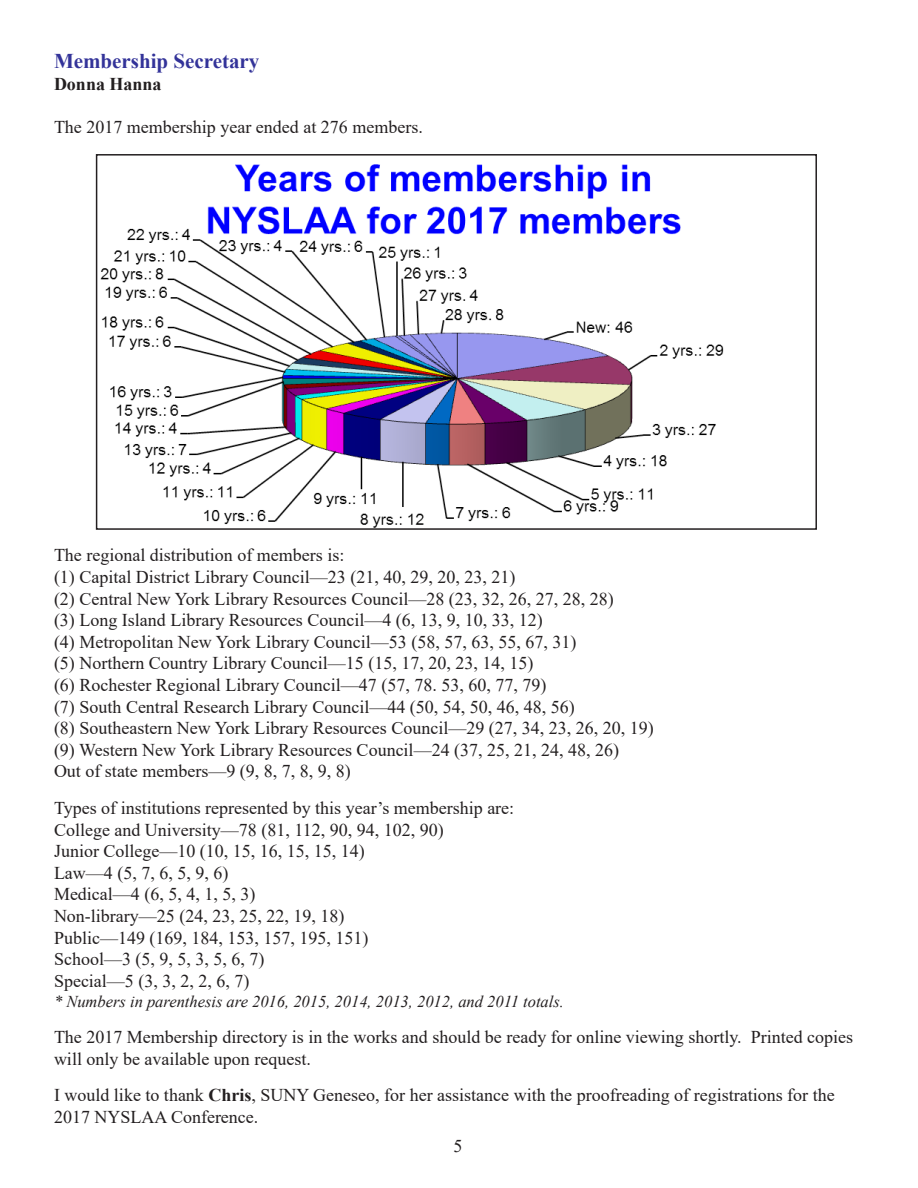
<style>
.page{position:relative;width:918px;height:1188px;background:#fff}
.page>*{position:absolute;margin:0;border:0;box-sizing:border-box;transform-origin:0 0}
.t1{font:700 21px "Times New Roman";color:#339}
.t2{font:18px/21.6px "Times New Roman";color:#231f20}
.t3{font:700 18px "Times New Roman";color:#231f20}
.t4{font:italic 16.5px "Times New Roman";color:#231f20}
.s1{font-weight:700}
</style>
<div class="page">
<img style="left:100px;top:164px;width:624px;height:363px">
<div style="left:96px;top:154px;width:721px;height:376px;border:2px solid #231f20"></div>
<p class="t1" style="left:54px;top:46px;width:207px">Membership Secretary</p>
<p class="t3" style="left:54px;top:71px;width:109px">Donna Hanna</p>
<p class="t2" style="left:54px;top:116px;width:370px">The 2017 membership year ended at 276 members.</p>
<p class="t2" style="left:54px;top:544px;width:292px">The regional distribution of members is:</p>
<p class="t2" style="left:54px;top:566px;width:463px">(1) Capital District Library Council—23 (21, 40, 29, 20, 23, 21)</p>
<p class="t2" style="left:54px;top:587px;width:561px">(2) Central New York Library Resources Council—28 (23, 32, 26, 27, 28, 28)</p>
<p class="t2" style="left:54px;top:609px;width:490px">(3) Long Island Library Resources Council—4 (6, 13, 9, 10, 33, 12)</p>
<p class="t2" style="left:54px;top:630px;width:524px">(4) Metropolitan New York Library Council—53 (58, 57, 63, 55, 67, 31)</p>
<p class="t2" style="left:54px;top:652px;width:481px">(5) Northern Country Library Council—15 (15, 17, 20, 23, 14, 15)</p>
<p class="t2" style="left:54px;top:674px;width:494px">(6) Rochester Regional Library Council—47 (57, 78. 53, 60, 77, 79)</p>
<p class="t2" style="left:54px;top:695px;width:522px">(7) South Central Research Library Council—44 (50, 54, 50, 46, 48, 56)</p>
<p class="t2" style="left:54px;top:717px;width:601px">(8) Southeastern New York Library Resources Council—29 (27, 34, 23, 26, 20, 19)</p>
<p class="t2" style="left:54px;top:738px;width:567px">(9) Western New York Library Resources Council—24 (37, 25, 21, 24, 48, 26)</p>
<p class="t2" style="left:54px;top:760px;width:298px">Out of state members—9 (9, 8, 7, 8, 9, 8)</p>
<p class="t2" style="left:54px;top:797px;width:462px">Types of institutions represented by this year’s membership are:</p>
<p class="t2" style="left:54px;top:818px;width:391px">College and University—78 (81, 112, 90, 94, 102, 90)</p>
<p class="t2" style="left:54px;top:840px;width:312px">Junior College—10 (10, 15, 16, 15, 15, 14)</p>
<p class="t2" style="left:54px;top:861px;width:176px">Law—4 (5, 7, 6, 5, 9, 6)</p>
<p class="t2" style="left:54px;top:883px;width:203px">Medical—4 (6, 5, 4, 1, 5, 3)</p>
<p class="t2" style="left:54px;top:905px;width:292px">Non-library—25 (24, 23, 25, 22, 19, 18)</p>
<p class="t2" style="left:54px;top:926px;width:316px">Public—149 (169, 184, 153, 157, 195, 151)</p>
<p class="t2" style="left:54px;top:948px;width:212px">School—3 (5, 9, 5, 3, 5, 6, 7)</p>
<p class="t2" style="left:54px;top:969px;width:197px">Special—5 (3, 3, 2, 2, 6, 7)</p>
<p class="t4" style="left:54px;top:990px;width:511px">* Numbers in parenthesis are 2016, 2015, 2014, 2013, 2012, and 2011 totals.</p>
<p class="t2" style="left:54px;top:1026px;width:801px">The 2017 Membership directory is in the works and should be ready for online viewing shortly. Printed copies will only be available upon request.</p>
<p class="t2" style="left:54px;top:1084px;width:782px">I would like to thank <span class="s1">Chris</span>, SUNY Geneseo, for her assistance with the proofreading of registrations for the<br>2017 NYSLAA Conference.</p>
<p class="t2" style="left:454px;top:1134px;width:10px">5</p>
</div>
